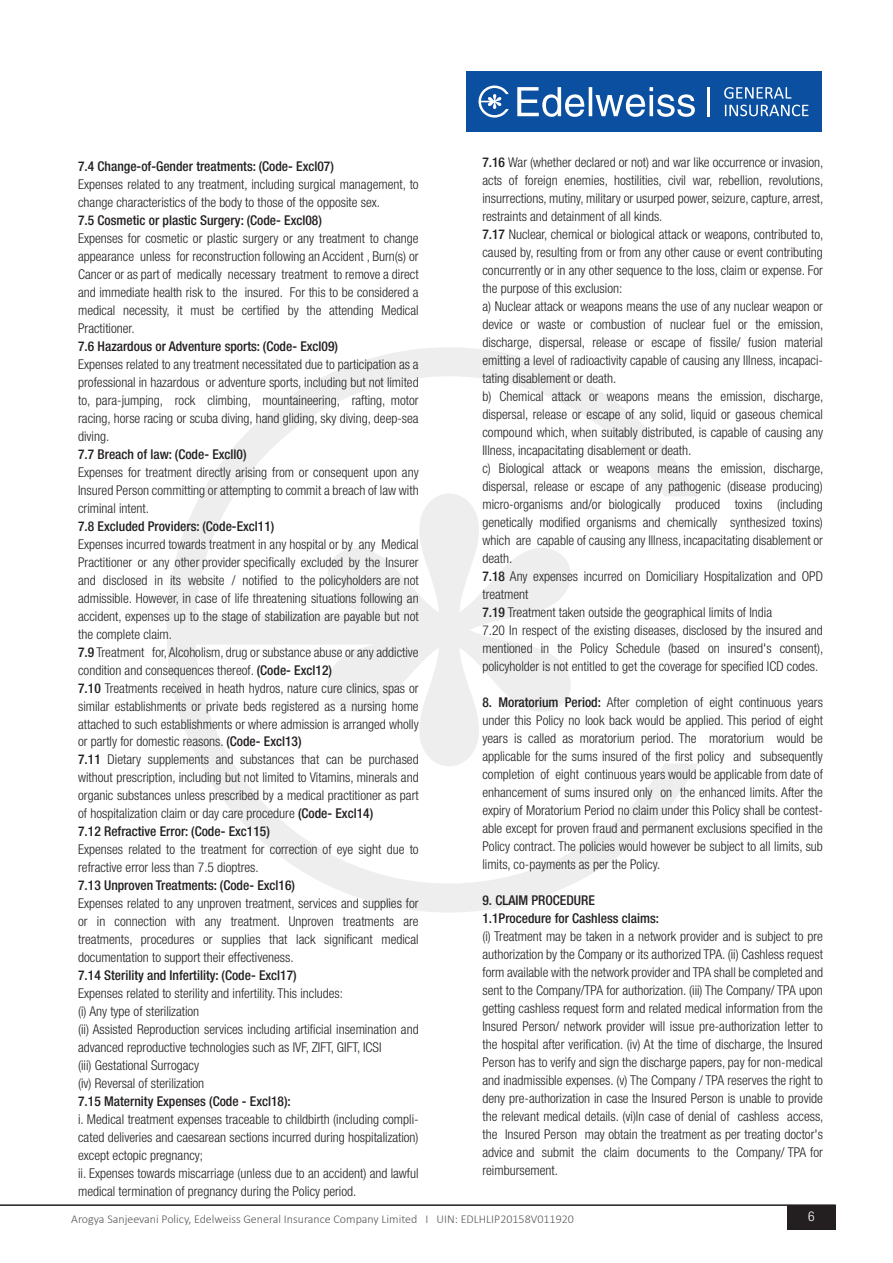
<style>
.page{position:relative;width:893px;height:1263px;background:#fff}
.page>*{position:absolute;margin:0;border:0;box-sizing:border-box;transform-origin:0 0}
.t1{font:300 condensed 13.5px/18px "Helvetica Neue LT Std";color:#231f20}
.t2{font:500 condensed 13.5px/18px "Helvetica Neue LT Std";color:#231f20}
.t3{font:300 condensed 13.5px "Helvetica Neue LT Std";color:#fff}
.t4{font:300 12px "Calibri";color:#57585a}
.s1{font-weight:500}
</style>
<div class="page">
<div style="left:466px;top:71px;width:355px;height:61px;background:#0b50a0"></div>
<svg style="left:478px;top:86px;width:31px;height:32px"></svg>
<svg style="left:517px;top:87px;width:178px;height:30px"></svg>
<hr style="left:708px;top:87px;width:2px;height:29px;background:#fff">
<svg style="left:724px;top:87px;width:67px;height:12px"></svg>
<svg style="left:725px;top:105px;width:83px;height:11px"></svg>
<hr style="left:0;top:1204px;width:836px;height:2px;background:#231f20">
<div style="left:788px;top:1205px;width:48px;height:24px;background:#231f20"></div>
<svg style="left:167px;top:347px;width:531px;height:565px"></svg>
<p class="t2" style="left:78px;top:157px;width:257px">7.4 Change-of-Gender treatments: (Code- Excl07)</p>
<p class="t1" style="left:78px;top:175px;width:342px">Expenses related to any treatment, including surgical management, to change characteristics of the body to those of the opposite sex.</p>
<p class="t2" style="left:78px;top:211px;width:245px">7.5 Cosmetic or plastic Surgery: (Code- Excl08)</p>
<p class="t1" style="left:78px;top:229px;width:342px;text-align:justify">Expenses for cosmetic or plastic surgery or any treatment to change appearance unless for reconstruction following an Accident , Burn(s) or Cancer or as part of medically necessary treatment to remove a direct and immediate health risk to the insured. For this to be considered a medical necessity, it must be certified by the attending Medical Practitioner.</p>
<p class="t2" style="left:78px;top:337px;width:261px">7.6 Hazardous or Adventure sports: (Code- Excl09)</p>
<p class="t1" style="left:78px;top:355px;width:342px;text-align:justify">Expenses related to any treatment necessitated due to participation as a professional in hazardous or adventure sports, including but not limited to, para-jumping, rock climbing, mountaineering, rafting, motor racing, horse racing or scuba diving, hand gliding, sky diving, deep-sea diving.</p>
<p class="t2" style="left:78px;top:445px;width:170px">7.7 Breach of law: (Code- Excll0)</p>
<p class="t1" style="left:78px;top:463px;width:342px;text-align:justify">Expenses for treatment directly arising from or consequent upon any Insured Person committing or attempting to commit a breach of law with criminal intent.</p>
<p class="t2" style="left:78px;top:516px;width:198px">7.8 Excluded Providers: (Code-Excl11)</p>
<p class="t1" style="left:78px;top:535px;width:342px">Expenses incurred towards treatment in any hospital or by any Medical Practitioner or any other provider specifically excluded by the Insurer and disclosed in its website / notified to the policyholders are not admissible. However, in case of life threatening situations following an accident, expenses up to the stage of stabilization are payable but not the complete claim.<br><span class="s1">7.9</span> Treatment for, Alcoholism, drug or substance abuse or any addictive condition and consequences thereof. <span class="s1">(Code- Excl12)<br>7.10</span> Treatments received in heath hydros, nature cure clinics, spas or similar establishments or private beds registered as a nursing home attached to such establishments or where admission is arranged wholly or partly for domestic reasons. <span class="s1">(Code- Excl13)<br>7.11</span> Dietary supplements and substances that can be purchased without prescription, including but not limited to Vitamins, minerals and organic substances unless prescribed by a medical practitioner as part of hospitalization claim or day care procedure <span class="s1">(Code- Excl14)<br>7.12 Refractive Error: (Code- Exc115)</span></p>
<p class="t1" style="left:78px;top:840px;width:342px">Expenses related to the treatment for correction of eye sight due to refractive error less than 7.5 dioptres.</p>
<p class="t2" style="left:78px;top:876px;width:218px">7.13 Unproven Treatments: (Code- Excl16)</p>
<p class="t1" style="left:78px;top:894px;width:342px;text-align:justify">Expenses related to any unproven treatment, services and supplies for or in connection with any treatment. Unproven treatments are treatments, procedures or supplies that lack significant medical documentation to support their effectiveness.</p>
<p class="t2" style="left:78px;top:966px;width:220px">7.14 Sterility and Infertility: (Code- Excl17)</p>
<p class="t1" style="left:78px;top:984px;width:342px">Expenses related to sterility and infertility. This includes:<br>(i) Any type of sterilization<br>(ii) Assisted Reproduction services including artificial insemination and advanced reproductive technologies such as IVF, ZIFT, GIFT, ICSI<br>(iii) Gestational Surrogacy<br>(iv) Reversal of sterilization</p>
<p class="t2" style="left:78px;top:1092px;width:214px">7.15 Maternity Expenses (Code - Excl18):</p>
<p class="t1" style="left:78px;top:1110px;width:342px">i. Medical treatment expenses traceable to childbirth (including compli&shy;cated deliveries and caesarean sections incurred during hospitalization) except ectopic pregnancy;<br>ii. Expenses towards miscarriage (unless due to an accident) and lawful medical termination of pregnancy during the Policy period.</p>
<p class="t1" style="left:482px;top:153px;width:343px"><span class="s1">7.16</span> War (whether declared or not) and war like occurrence or invasion, acts of foreign enemies, hostilities, civil war, rebellion, revolutions, insurrections, mutiny, military or usurped power, seizure, capture, arrest, restraints and detainment of all kinds.<br><span class="s1">7.17</span> Nuclear, chemical or biological attack or weapons, contributed to, caused by, resulting from or from any other cause or event contributing concurrently or in any other sequence to the loss, claim or expense. For the purpose of this exclusion:<br>a) Nuclear attack or weapons means the use of any nuclear weapon or device or waste or combustion of nuclear fuel or the emission, discharge, dispersal, release or escape of fissile/ fusion material emitting a level of radioactivity capable of causing any Illness, incapaci&shy;tating disablement or death.<br>b) Chemical attack or weapons means the emission, discharge, dispersal, release or escape of any solid, liquid or gaseous chemical compound which, when suitably distributed, is capable of causing any Illness, incapacitating disablement or death.<br>c) Biological attack or weapons means the emission, discharge, dispersal, release or escape of any pathogenic (disease producing) micro-organisms and/or biologically produced toxins (including genetically modified organisms and chemically synthesized toxins) which are capable of causing any Illness, incapacitating disablement or death.<br><span class="s1">7.18</span> Any expenses incurred on Domiciliary Hospitalization and OPD treatment<br><span class="s1">7.19</span> Treatment taken outside the geographical limits of India<br>7.20 In respect of the existing diseases, disclosed by the insured and mentioned in the Policy Schedule (based on insured's consent), policyholder is not entitled to get the coverage for specified ICD codes.</p>
<p class="t1" style="left:482px;top:693px;width:342px;text-align:justify"><span class="s1">8. Moratorium Period:</span> After completion of eight continuous years under this Policy no look back would be applied. This period of eight years is called as moratorium period. The moratorium would be applicable for the sums insured of the first policy and subsequently completion of eight continuous years would be applicable from date of enhancement of sums insured only on the enhanced limits. After the expiry of Moratorium Period no claim under this Policy shall be contest&shy;able except for proven fraud and permanent exclusions specified in the Policy contract. The policies would however be subject to all limits, sub limits, co-payments as per the Policy.</p>
<p class="t2" style="left:482px;top:891px;width:178px">9. CLAIM PROCEDURE<br>1.1Procedure for Cashless claims:</p>
<p class="t1" style="left:482px;top:927px;width:343px;text-align:justify">(i) Treatment may be taken in a network provider and is subject to pre authorization by the Company or its authorized TPA. (ii) Cashless request form available with the network provider and TPA shall be completed and sent to the Company/TPA for authorization. (iii) The Company/ TPA upon getting cashless request form and related medical information from the Insured Person/ network provider will issue pre-authorization letter to the hospital after verification. (iv) At the time of discharge, the Insured Person has to verify and sign the discharge papers, pay for non-medical and inadmissible expenses. (v) The Company / TPA reserves the right to deny pre-authorization in case the Insured Person is unable to provide the relevant medical details. (vi)ln case of denial of cashless access, the Insured Person may obtain the treatment as per treating doctor's advice and submit the claim documents to the Company/ TPA for reimbursement.</p>
<p class="t4" style="left:71px;top:1212px;width:504px">Arogya Sanjeevani Policy, Edelweiss General Insurance Company Limited I UIN: EDLHLIP20158V011920</p>
<p class="t3" style="left:808px;top:1208px;width:8px">6</p>
</div>
